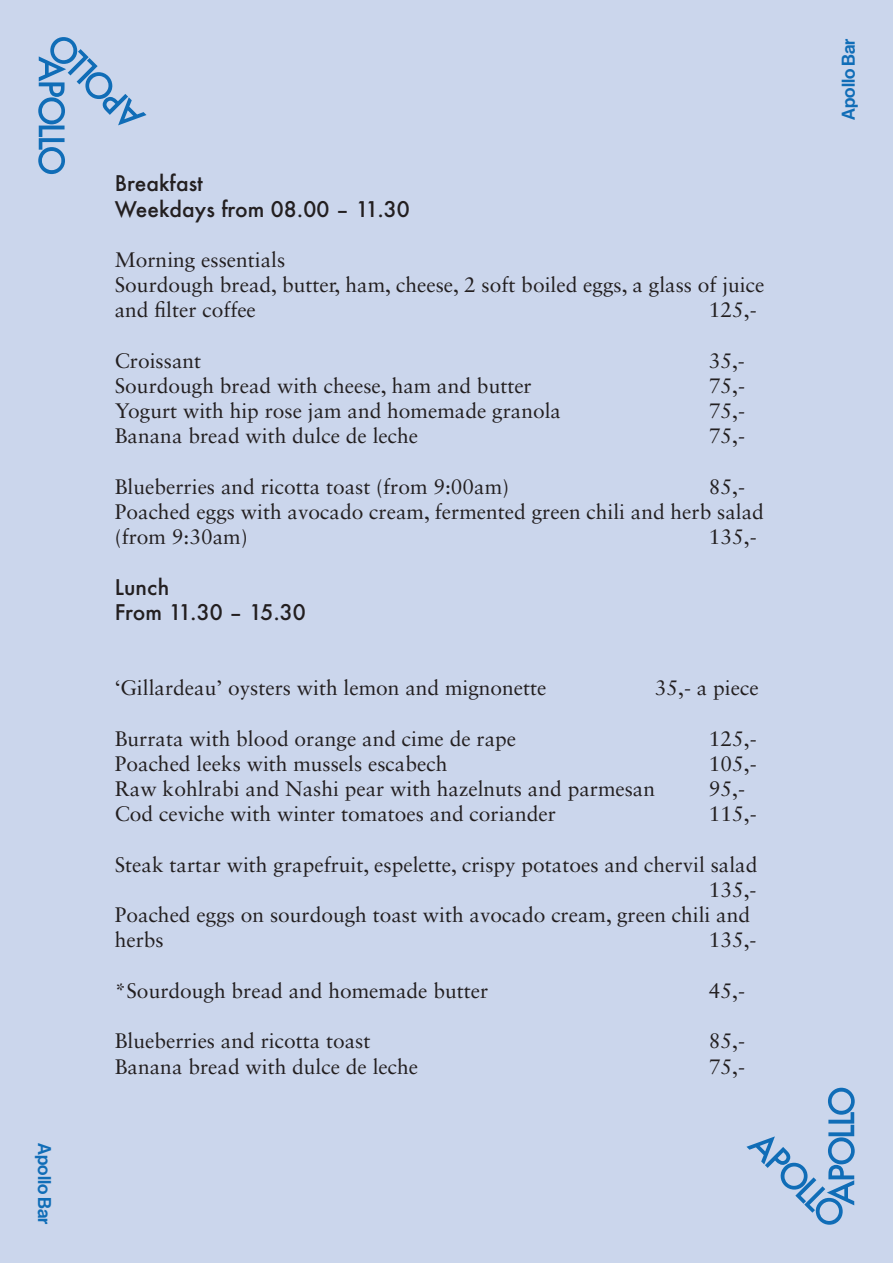
<style>
.page{position:relative;width:893px;height:1263px;background:#cbd6ec}
.page>*{position:absolute;margin:0;border:0;box-sizing:border-box;transform-origin:0 0}
.t1{font:21px/25.2px "Sabon LT Std";color:#231f20}
.t2{font:500 21px/25.2px "Futura";color:#231f20}
.t3{font:18px "N Haas Grotesk DS Pro 65 Md";color:#106db7}
</style>
<div class="page">
<svg style="left:38px;top:37px;width:108px;height:137px"></svg>
<svg style="left:746px;top:1088px;width:109px;height:137px"></svg>
<p class="t3" style="left:55px;top:1143px;width:83px;rotate:90deg">Apollo Bar</p>
<p class="t2" style="left:115px;top:171px;width:296px">Breakfast<br>Weekdays from 08.00 – 11.30</p>
<p class="t1" style="left:115px;top:247px;width:651px">Morning essentials<br>Sourdough bread, butter, ham, cheese, 2 soft boiled eggs, a glass of juice and filter coffee</p>
<p class="t1" style="left:709px;top:297px;width:49px">125,-</p>
<p class="t1" style="left:115px;top:348px;width:88px">Croissant</p>
<p class="t1" style="left:709px;top:348px;width:38px">35,-</p>
<p class="t1" style="left:115px;top:373px;width:418px">Sourdough bread with cheese, ham and butter</p>
<p class="t1" style="left:709px;top:373px;width:38px">75,-</p>
<p class="t1" style="left:115px;top:398px;width:448px">Yogurt with hip rose jam and homemade granola</p>
<p class="t1" style="left:709px;top:398px;width:38px">75,-</p>
<p class="t1" style="left:115px;top:423px;width:305px">Banana bread with dulce de leche</p>
<p class="t1" style="left:709px;top:423px;width:38px">75,-</p>
<p class="t1" style="left:115px;top:474px;width:396px">Blueberries and ricotta toast (from 9:00am)</p>
<p class="t1" style="left:115px;top:474px;width:651px;text-indent:594px">85,-<br>Poached eggs with avocado cream, fermented green chili and herb salad (from 9:30am)</p>
<p class="t1" style="left:709px;top:524px;width:49px">135,-</p>
<p class="t2" style="left:115px;top:574px;width:192px">Lunch<br>From 11.30 – 15.30</p>
<p class="t1" style="left:115px;top:675px;width:433px">‘Gillardeau’ oysters with lemon and mignonette</p>
<p class="t1" style="left:655px;top:675px;width:105px">35,- a piece</p>
<p class="t1" style="left:115px;top:726px;width:403px">Burrata with blood orange and cime de rape</p>
<p class="t1" style="left:709px;top:726px;width:49px">125,-</p>
<p class="t1" style="left:115px;top:751px;width:334px">Poached leeks with mussels escabech</p>
<p class="t1" style="left:709px;top:751px;width:49px">105,-</p>
<p class="t1" style="left:115px;top:776px;width:542px">Raw kohlrabi and Nashi pear with hazelnuts and parmesan</p>
<p class="t1" style="left:709px;top:776px;width:38px">95,-</p>
<p class="t1" style="left:115px;top:801px;width:443px">Cod ceviche with winter tomatoes and coriander</p>
<p class="t1" style="left:709px;top:801px;width:49px">115,-</p>
<p class="t1" style="left:115px;top:852px;width:644px">Steak tartar with grapefruit, espelette, crispy potatoes and chervil salad</p>
<p class="t1" style="left:709px;top:877px;width:49px">135,-</p>
<p class="t1" style="left:115px;top:902px;width:637px">Poached eggs on sourdough toast with avocado cream, green chili and</p>
<p class="t1" style="left:115px;top:927px;width:51px">herbs</p>
<p class="t1" style="left:709px;top:927px;width:49px">135,-</p>
<p class="t1" style="left:115px;top:978px;width:375px">*Sourdough bread and homemade butter</p>
<p class="t1" style="left:709px;top:978px;width:38px">45,-</p>
<p class="t1" style="left:115px;top:1028px;width:257px">Blueberries and ricotta toast</p>
<p class="t1" style="left:709px;top:1028px;width:38px">85,-</p>
<p class="t1" style="left:115px;top:1053px;width:305px">Banana bread with dulce de leche</p>
<p class="t1" style="left:709px;top:1053px;width:38px">75,-</p>
<p class="t3" style="left:838px;top:120px;width:83px;rotate:-90deg">Apollo Bar</p>
</div>
